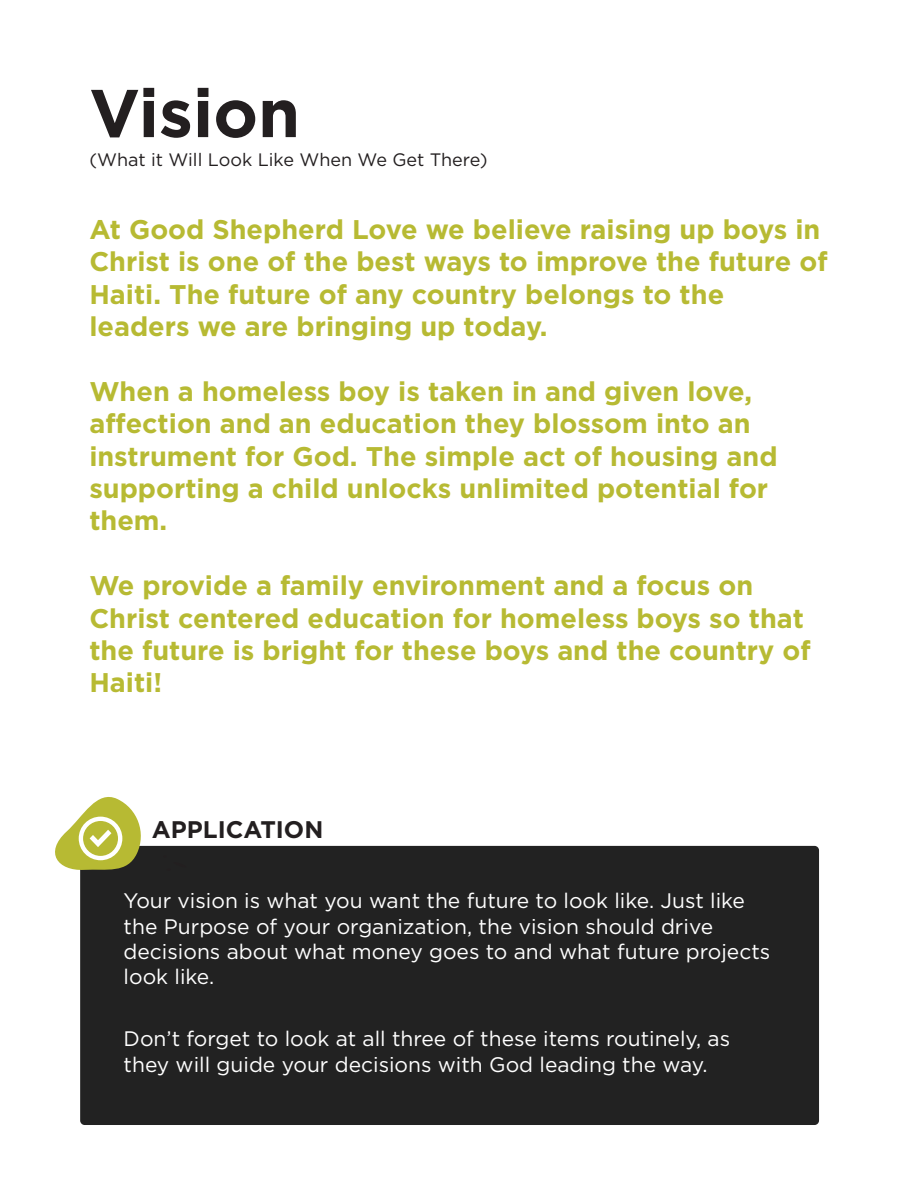
<style>
.page{position:relative;width:918px;height:1188px;background:#fff}
.page>*{position:absolute;margin:0;border:0;box-sizing:border-box;transform-origin:0 0}
.t1{font:700 67.5px "Gotham";color:#231f20}
.t2{font:700 27px/32.4px "Gotham";color:#b7ba33}
.t3{font:700 24px "Gotham";color:#231f20}
.t4{font:21px/25.2px "Gotham";color:#fff}
.t5{font:18px "Gotham";color:#231f20}
</style>
<div class="page">
<div style="left:80px;top:846px;width:739px;height:279px;background:#222;border-radius:4px"></div>
<svg style="left:55px;top:797px;width:92px;height:77px"></svg>
<h1 class="t1" style="left:89px;top:74px;width:212px">Vision</h1>
<p class="t5" style="left:89px;top:150px;width:400px">(What it Will Look Like When We Get There)</p>
<p class="t2" style="left:89px;top:212px;width:740px">At Good Shepherd Love we believe raising up boys in Christ is one of the best ways to improve the future of Haiti. The future of any country belongs to the leaders we are bringing up today.</p>
<p class="t2" style="left:89px;top:374px;width:690px">When a homeless boy is taken in and given love, affection and an education they blossom into an instrument for God. The simple act of housing and supporting a child unlocks unlimited potential for them.</p>
<p class="t2" style="left:89px;top:569px;width:723px">We provide a family environment and a focus on Christ centered education for homeless boys so that the future is bright for these boys and the country of Haiti!</p>
<p class="t3" style="left:152px;top:816px;width:173px">APPLICATION</p>
<p class="t4" style="left:124px;top:888px;width:648px">Your vision is what you want the future to look like. Just like the Purpose of your organization, the vision should drive decisions about what money goes to and what future projects look like.</p>
<p class="t4" style="left:124px;top:1026px;width:608px">Don’t forget to look at all three of these items routinely, as they will guide your decisions with God leading the way.</p>
</div>
